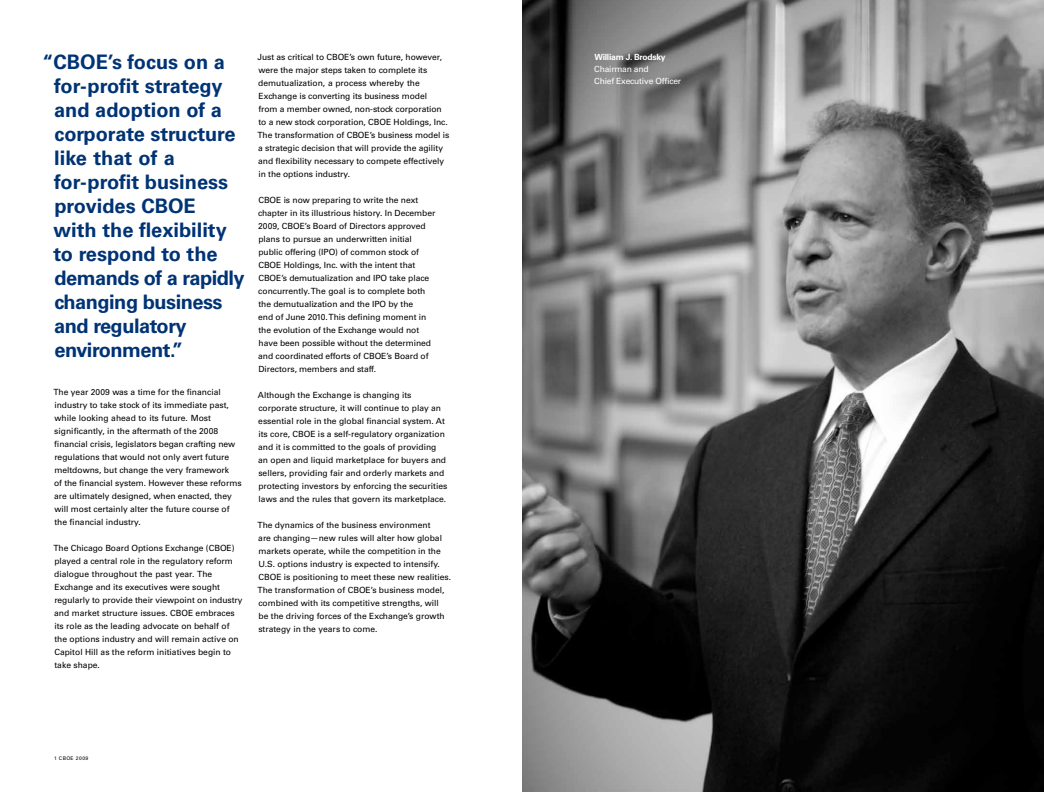
<style>
.page{position:relative;width:1044px;height:792px;background:#fff}
.page>*{position:absolute;margin:0;border:0;box-sizing:border-box;transform-origin:0 0}
.t1{font:700 20px/24px "Univers";color:#003375}
.t2{font:8.5px/13px "Univers";color:#000}
.t3{font:8.5px/12px "Univers";letter-spacing:-.025em;color:#fff}
.t4{font:700 8.5px "Univers";letter-spacing:-.025em;color:#fff}
.t5{font:5px "Univers";letter-spacing:.075em;color:#000}
</style>
<div class="page">
<img style="left:522px;top:0;width:522px;height:792px">
<h1 class="t1" style="left:53px;top:50px;width:193px;text-indent:-11px">“CBOE’s focus on a for-profit strategy and adoption of a corporate structure like that of a for-profit business provides CBOE<br>with the flexibility to respond to the demands of a rapidly changing business and regulatory environment.”</h1>
<p class="t2" style="left:53px;top:385px;width:190px">The year 2009 was a time for the financial industry to take stock of its immediate past, while looking ahead to its future. Most significantly, in the aftermath of the 2008 financial crisis, legislators began crafting new regulations that would not only avert future meltdowns, but change the very framework<br>of the financial system. However these reforms are ultimately designed, when enacted, they will most certainly alter the future course of the financial industry.</p>
<p class="t2" style="left:53px;top:541px;width:191px">The Chicago Board Options Exchange (CBOE) played a central role in the regulatory reform dialogue throughout the past year. The Exchange and its executives were sought regularly to provide their viewpoint on industry and market structure issues. CBOE embraces its role as the leading advocate on behalf of the options industry and will remain active on Capitol Hill as the reform initiatives begin to take shape.</p>
<p class="t2" style="left:257px;top:51px;width:193px">Just as critical to CBOE’s own future, however, were the major steps taken to complete its demutualization, a process whereby the Exchange is converting its business model<br>from a member owned, non-stock corporation to a new stock corporation, CBOE Holdings, Inc.<br>The transformation of CBOE’s business model is a strategic decision that will provide the agility and flexibility necessary to compete effectively in the options industry.</p>
<p class="t2" style="left:258px;top:194px;width:179px">CBOE is now preparing to write the next chapter in its illustrious history. In December 2009, CBOE’s Board of Directors approved plans to pursue an underwritten initial public offering (IPO) of common stock of CBOE Holdings, Inc. with the intent that CBOE’s demutualization and IPO take place concurrently. The goal is to complete both the demutualization and the IPO by the<br>end of June 2010. This defining moment in the evolution of the Exchange would not have been possible without the determined and coordinated efforts of CBOE’s Board of Directors, members and staff.</p>
<p class="t2" style="left:258px;top:389px;width:191px">Although the Exchange is changing its corporate structure, it will continue to play an essential role in the global financial system. At its core, CBOE is a self-regulatory organization and it is committed to the goals of providing an open and liquid marketplace for buyers and sellers, providing fair and orderly markets and protecting investors by enforcing the securities laws and the rules that govern its marketplace.</p>
<p class="t2" style="left:257px;top:519px;width:195px">The dynamics of the business environment<br>are changing—new rules will alter how global markets operate, while the competition in the U.S. options industry is expected to intensify.<br>CBOE is positioning to meet these new realities.<br>The transformation of CBOE’s business model, combined with its competitive strengths, will<br>be the driving forces of the Exchange’s growth strategy in the years to come.</p>
<p class="t5" style="left:54px;top:755px;width:36px">1 CBOE 2009</p>
<p class="t4" style="left:594px;top:52px;width:73px">William J. Brodsky</p>
<p class="t3" style="left:594px;top:63px;width:88px">Chairman and<br>Chief Executive Officer</p>
</div>
